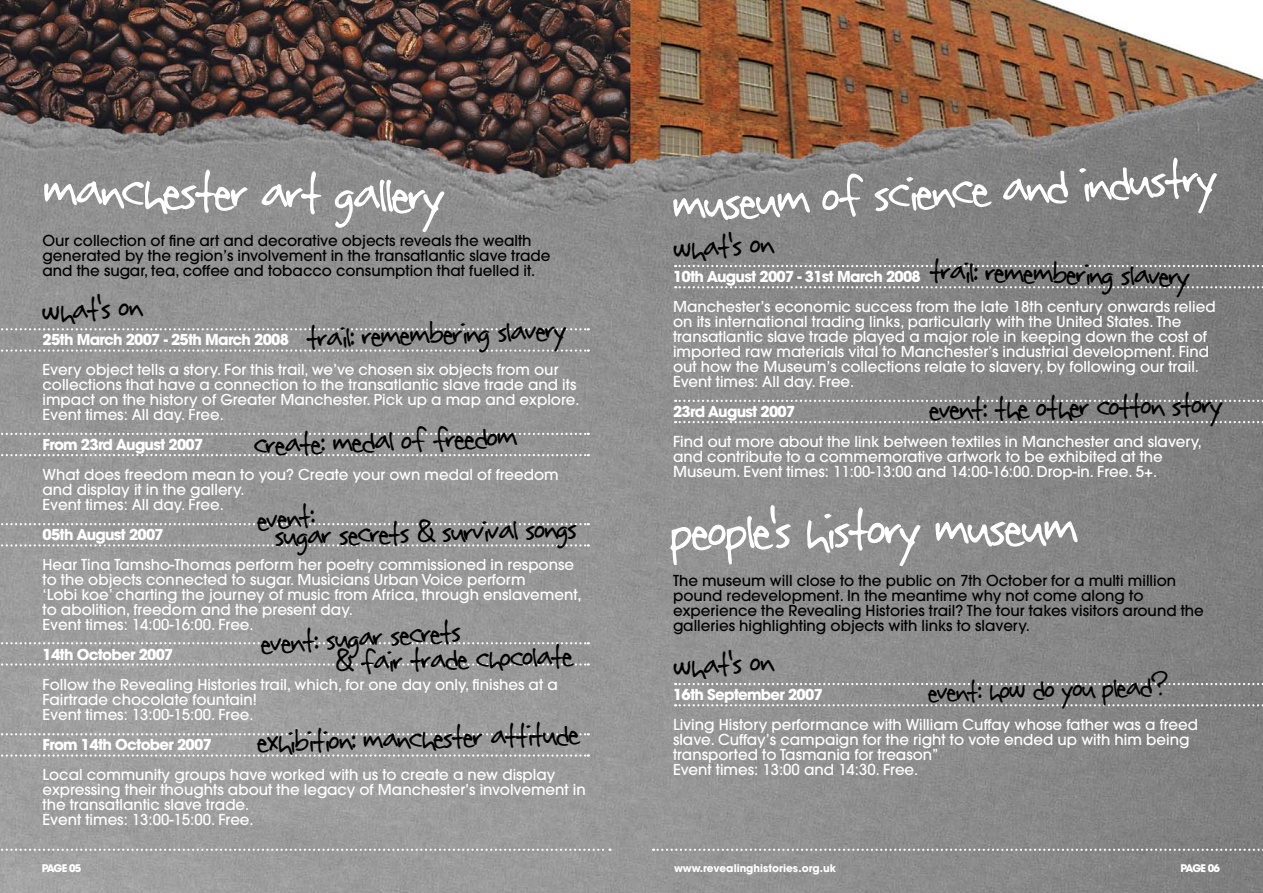
<style>
.page{position:relative;width:1263px;height:893px;background:#fff}
.page>*{position:absolute;margin:0;border:0;box-sizing:border-box;transform-origin:0 0}
.t1{font:72px "Rabiohead";color:#fff}
.t2{font:69px "Rabiohead";color:#fff}
.t3{font:42px "Rabiohead";color:#000}
.t4{font:39px "Rabiohead";color:#000}
.t5{font:500 15px/15px "Avant Garde";color:#fff}
.t6{font:500 15px/15px "Avant Garde";color:#000}
.t7{font:700 15px "Avant Garde";letter-spacing:-.05em;color:#fff}
.t8{font:700 10.5px "Avant Garde";color:#fff}
</style>
<div class="page">
<img style="left:0;top:0;width:1263px;height:893px">
<svg style="left:653px;top:849px;width:610px;height:2px"></svg>
<svg style="left:0;top:849px;width:610px;height:2px"></svg>
<svg style="left:0;top:328px;width:589px;height:2px"></svg>
<svg style="left:0;top:349px;width:589px;height:3px"></svg>
<svg style="left:0;top:433px;width:589px;height:2px"></svg>
<svg style="left:0;top:454px;width:589px;height:2px"></svg>
<svg style="left:0;top:523px;width:589px;height:2px"></svg>
<svg style="left:0;top:544px;width:589px;height:3px"></svg>
<svg style="left:0;top:642px;width:589px;height:2px"></svg>
<svg style="left:0;top:663px;width:589px;height:3px"></svg>
<svg style="left:0;top:733px;width:589px;height:2px"></svg>
<svg style="left:0;top:754px;width:589px;height:3px"></svg>
<svg style="left:675px;top:265px;width:588px;height:2px"></svg>
<svg style="left:675px;top:286px;width:588px;height:2px"></svg>
<svg style="left:675px;top:683px;width:588px;height:2px"></svg>
<svg style="left:675px;top:704px;width:588px;height:2px"></svg>
<svg style="left:675px;top:400px;width:588px;height:2px"></svg>
<svg style="left:675px;top:421px;width:588px;height:2px"></svg>
<h2 class="t2" style="left:668px;top:160px;width:551px;rotate:-3deg">museum of science and industry</h2>
<h1 class="t1" style="left:42px;top:141px;width:408px;rotate:1deg">manchester art gallery</h1>
<h3 class="t3" style="left:671px;top:223px;width:103px;rotate:-4deg">what’s on</h3>
<p class="t6" style="left:43px;top:233px;width:509px">Our collection of fine art and decorative objects reveals the wealth generated by the region’s involvement in the transatlantic slave trade and the sugar, tea, coffee and tobacco consumption that fuelled it.</p>
<h3 class="t3" style="left:929px;top:244px;width:264px;rotate:1deg">trail: remembering slavery</h3>
<p class="t7" style="left:673px;top:267px;width:249px">10th August 2007 - 31st March 2008</p>
<p class="t5" style="left:673px;top:299px;width:544px">Manchester’s economic success from the late 18th century onwards relied on its international trading links, particularly with the United States. The transatlantic slave trade played a major role in keeping down the cost of imported raw materials vital to Manchester’s industrial development. Find out how the Museum’s collections relate to slavery, by following our trail.<br>Event times: All day. Free.</p>
<p class="t7" style="left:673px;top:402px;width:124px">23rd August 2007</p>
<p class="t5" style="left:673px;top:434px;width:530px">Find out more about the link between textiles in Manchester and slavery, and contribute to a commemorative artwork to be exhibited at the<br>Museum. Event times: 11:00-13:00 and 14:00-16:00. Drop-in. Free. 5+.</p>
<h1 class="t1" style="left:667px;top:485px;width:413px;rotate:-1deg">people’s history museum</h1>
<h3 class="t3" style="left:40px;top:285px;width:103px;rotate:-4deg">what’s on</h3>
<h3 class="t3" style="left:304px;top:311px;width:264px;rotate:-2deg">trail: remembering slavery</h3>
<p class="t7" style="left:43px;top:330px;width:248px">25th March 2007 - 25th March 2008</p>
<p class="t5" style="left:43px;top:362px;width:538px">Every object tells a story. For this trail, we’ve chosen six objects from our collections that have a connection to the transatlantic slave trade and its impact on the history of Greater Manchester. Pick up a map and explore.<br>Event times: All day. Free.</p>
<p class="t7" style="left:43px;top:435px;width:162px">From 23rd August 2007</p>
<p class="t5" style="left:43px;top:467px;width:518px">What does freedom mean to you? Create your own medal of freedom and display it in the gallery.<br>Event times: All day. Free.</p>
<p class="t7" style="left:43px;top:525px;width:123px">05th August 2007</p>
<p class="t5" style="left:43px;top:557px;width:541px">Hear Tina Tamsho-Thomas perform her poetry commissioned in response to the objects connected to sugar. Musicians Urban Voice perform<br>‘Lobi koe’ charting the journey of music from Africa, through enslavement, to abolition, freedom and the present day.<br>Event times: 14:00-16:00. Free.</p>
<p class="t7" style="left:43px;top:645px;width:132px">14th October 2007</p>
<p class="t5" style="left:43px;top:677px;width:517px">Follow the Revealing Histories trail, which, for one day only, finishes at a<br>Fairtrade chocolate fountain!<br>Event times: 13:00-15:00. Free.</p>
<p class="t7" style="left:43px;top:735px;width:171px">From 14th October 2007</p>
<p class="t5" style="left:43px;top:767px;width:545px">Local community groups have worked with us to create a new display expressing their thoughts about the legacy of Manchester’s involvement in the transatlantic slave trade.<br>Event times: 13:00-15:00. Free.</p>
<p class="t8" style="left:42px;top:861px;width:41px">PAGE 05</p>
<p class="t8" style="left:1180px;top:861px;width:41px">PAGE 06</p>
<h3 class="t3" style="left:927px;top:382px;width:298px;rotate:-1deg">event: the other cotton story</h3>
<h3 class="t3" style="left:252px;top:418px;width:267px;rotate:-2deg">create: medal of freedom</h3>
<h3 class="t3" style="left:253px;top:493px;width:62px;rotate:-6deg">event:</h3>
<h3 class="t3" style="left:273px;top:507px;width:306px;rotate:-1deg">sugar secrets &amp; survival songs</h3>
<p class="t6" style="left:673px;top:573px;width:532px">The museum will close to the public on 7th October for a multi million pound redevelopment. In the meantime why not come along to experience the Revealing Histories trail? The tour takes visitors around the galleries highlighting objects with links to slavery.</p>
<h3 class="t4" style="left:926px;top:666px;width:243px;rotate:-1deg">event: how do you plead?</h3>
<h3 class="t3" style="left:257px;top:617px;width:204px;rotate:-4deg">event: sugar secrets</h3>
<h3 class="t3" style="left:334px;top:633px;width:241px;rotate:-1deg">&amp; fair trade chocolate</h3>
<h3 class="t3" style="left:671px;top:641px;width:103px;rotate:-4deg">what’s on</h3>
<p class="t7" style="left:673px;top:685px;width:151px">16th September 2007</p>
<p class="t5" style="left:673px;top:717px;width:527px">Living History performance with William Cuffay whose father was a freed slave. Cuffay’s campaign for the right to vote ended up with him being transported to Tasmania for treason”<br>Event times: 13:00 and 14:30. Free.</p>
<h3 class="t3" style="left:255px;top:713px;width:326px;rotate:-1deg">exhibition: manchester attitude</h3>
<p class="t8" style="left:674px;top:861px;width:163px">www.revealinghistories.org.uk</p>
</div>
